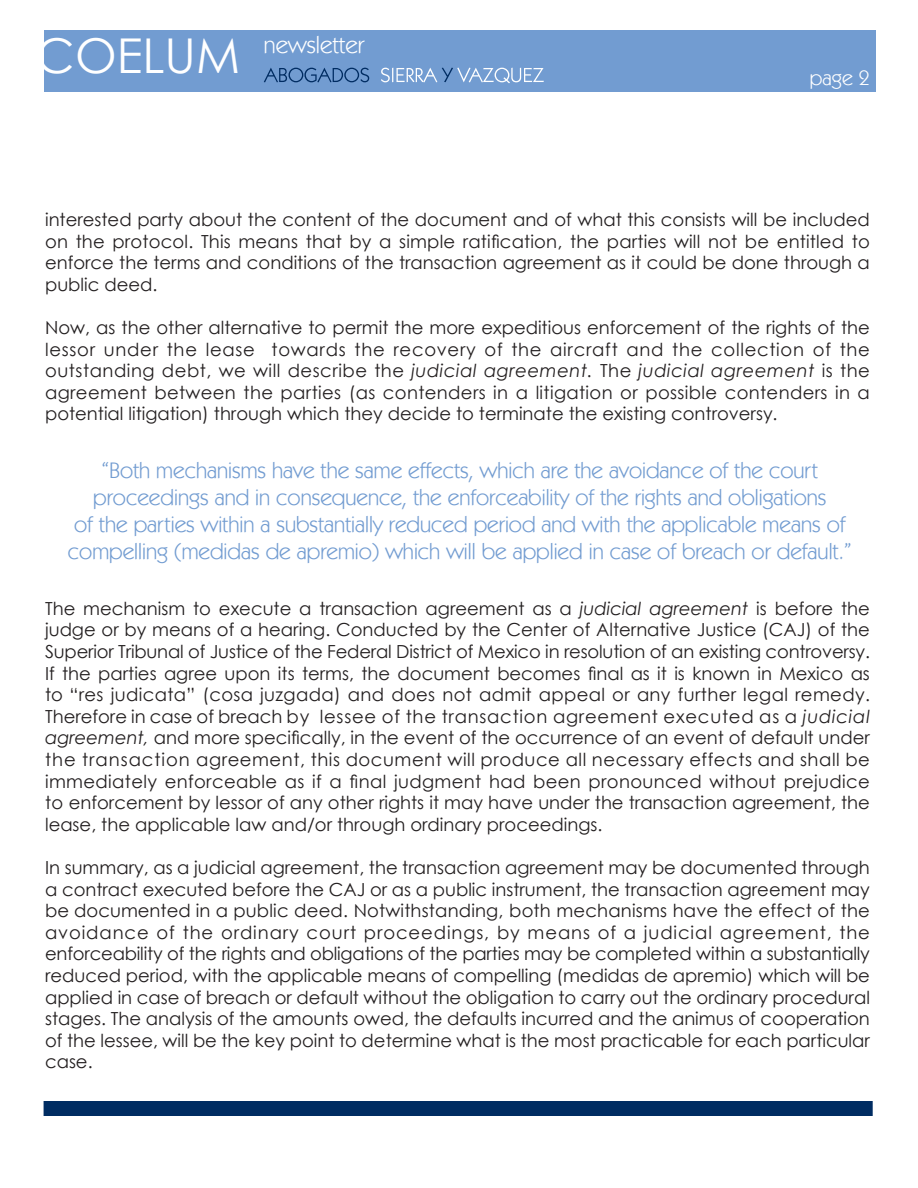
<style>
.page{position:relative;width:918px;height:1188px;background:#fff}
.page>*{position:absolute;margin:0;border:0;box-sizing:border-box;transform-origin:0 0}
.t1{font:48px "Century Gothic";color:#fff}
.t2{font:24px "Kabel IT Cby BT";color:#fff}
.t3{font:22.5px/27px "Kabel IT Cby BT";color:#729cd1;text-align:center}
.t4{font:21px "Kabel IT Cby BT";color:#fff}
.t5{font:18px/21.6px "Century Gothic";color:#231f20;text-align:justify}
.s1{font-style:italic}
</style>
<div class="page">
<div style="left:45px;top:30px;width:831px;height:61px;background:#729cd1"></div>
<svg style="left:264px;top:68px;width:105px;height:14px"></svg>
<svg style="left:381px;top:68px;width:163px;height:15px"></svg>
<div style="left:44px;top:1101px;width:829px;height:15px;background:#002c62"></div>
<h1 class="t1" style="left:36px;top:22px;width:206px">COELUM</h1>
<h2 class="t2" style="left:264px;top:30px;width:102px">newsletter</h2>
<p class="t4" style="left:810px;top:64px;width:61px">page 2</p>
<p class="t5" style="left:45px;top:208px;width:826px">interested party about the content of the document and of what this consists will be included on the protocol. This means that by a simple ratification, the parties will not be entitled to enforce the terms and conditions of the transaction agreement as it could be done through a public deed.</p>
<p class="t5" style="left:45px;top:316px;width:826px">Now, as the other alternative to permit the more expeditious enforcement of the rights of the lessor under the lease towards the recovery of the aircraft and the collection of the outstanding debt, we will describe the <span class="s1">judicial agreement.</span> The <span class="s1">judicial agreement</span> is the agreement between the parties (as contenders in a litigation or possible contenders in a potential litigation) through which they decide to terminate the existing controversy.</p>
<p class="t3" style="left:68px;top:457px;width:785px">“Both mechanisms have the same effects, which are the avoidance of the court proceedings and in consequence, the enforceability of the rights and obligations<br>of the parties within a substantially reduced period and with the applicable means of compelling (medidas de apremio) which will be applied in case of breach or default.”</p>
<p class="t5" style="left:45px;top:597px;width:827px">The mechanism to execute a transaction agreement as a <span class="s1">judicial agreement</span> is before the judge or by means of a hearing. Conducted by the Center of Alternative Justice (CAJ) of the Superior Tribunal of Justice of the Federal District of Mexico in resolution of an existing controversy.<br>If the parties agree upon its terms, the document becomes final as it is known in Mexico as to “res judicata” (cosa juzgada) and does not admit appeal or any further legal remedy.<br>Therefore in case of breach by lessee of the transaction agreement executed as a <span class="s1">judicial agreement,</span> and more specifically, in the event of the occurrence of an event of default under the transaction agreement, this document will produce all necessary effects and shall be immediately enforceable as if a final judgment had been pronounced without prejudice to enforcement by lessor of any other rights it may have under the transaction agreement, the lease, the applicable law and/or through ordinary proceedings.</p>
<p class="t5" style="left:45px;top:856px;width:826px">In summary, as a judicial agreement, the transaction agreement may be documented through a contract executed before the CAJ or as a public instrument, the transaction agreement may be documented in a public deed. Notwithstanding, both mechanisms have the effect of the avoidance of the ordinary court proceedings, by means of a judicial agreement, the enforceability of the rights and obligations of the parties may be completed within a substantially reduced period, with the applicable means of compelling (medidas de apremio) which will be applied in case of breach or default without the obligation to carry out the ordinary procedural stages. The analysis of the amounts owed, the defaults incurred and the animus of cooperation of the lessee, will be the key point to determine what is the most practicable for each particular case.</p>
</div>
